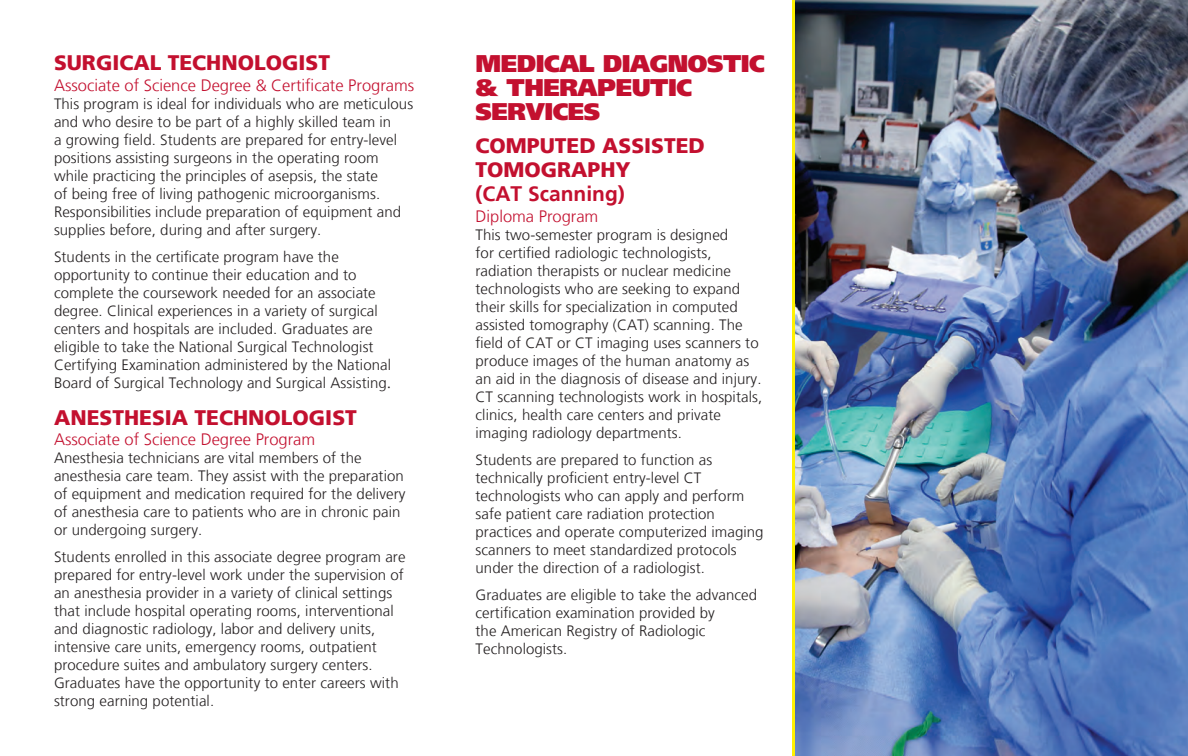
<style>
.page{position:relative;width:1188px;height:756px;background:#fff}
.page>*{position:absolute;margin:0;border:0;box-sizing:border-box;transform-origin:0 0}
.t1{font:900 24px/24px "Frutiger LT";letter-spacing:-.02em;color:#c3102f}
.t2{font:900 21px/24px "Frutiger LT";color:#c3102f}
.t3{font:700 21px "Frutiger LT";color:#c3102f}
.t4{font:300 16.5px "Frutiger LT";color:#c3102f}
.t5{font:300 15px/18px "Frutiger LT";letter-spacing:.005em;color:#231f20}
.s1{font-family:"Adobe Garamond Pro";font-weight:400}
</style>
<div class="page">
<hr style="left:792px;top:0;width:3px;height:756px;background:#fff101">
<img style="left:795px;top:0;width:393px;height:756px">
<p class="t2" style="left:54px;top:50px;width:278px">SURGICAL TECHNOLOGIST</p>
<p class="t4" style="left:54px;top:76px;width:362px">Associate of Science Degree &amp; Certificate Programs</p>
<p class="t5" style="left:54px;top:95px;width:361px">This program is ideal for individuals who are meticulous and who desire to be part of a highly skilled team in<br>a growing field. Students are prepared for entry-level positions assisting surgeons in the operating room while practicing the principles of asepsis, the state<br>of being free of living pathogenic microorganisms.<br>Responsibilities include preparation of equipment and supplies before, during and after surgery.</p>
<p class="t5" style="left:54px;top:248px;width:339px">Students in the certificate program have the opportunity to continue their education and to complete the coursework needed for an associate degree. Clinical experiences in a variety of surgical centers and hospitals are included. Graduates are eligible to take the National Surgical Technologist Certifying Examination administered by the National Board of Surgical Technology and Surgical Assisting<span class="s1">.</span></p>
<p class="t2" style="left:54px;top:406px;width:304px">ANESTHESIA TECHNOLOGIST</p>
<p class="t4" style="left:54px;top:430px;width:263px">Associate of Science Degree Program</p>
<p class="t5" style="left:54px;top:449px;width:353px">Anesthesia technicians are vital members of the anesthesia care team. They assist with the preparation of equipment and medication required for the delivery of anesthesia care to patients who are in chronic pain or undergoing surgery.</p>
<p class="t5" style="left:54px;top:548px;width:353px">Students enrolled in this associate degree program are prepared for entry-level work under the supervision of an anesthesia provider in a variety of clinical settings that include hospital operating rooms, interventional and diagnostic radiology, labor and delivery units, intensive care units, emergency rooms, outpatient procedure suites and ambulatory surgery centers.<br>Graduates have the opportunity to enter careers with strong earning potential.</p>
<p class="t1" style="left:476px;top:51px;width:291px">MEDICAL DIAGNOSTIC &amp; THERAPEUTIC<br>SERVICES</p>
<p class="t2" style="left:476px;top:134px;width:231px">COMPUTED ASSISTED<br>TOMOGRAPHY</p>
<p class="t3" style="left:476px;top:181px;width:151px">(CAT Scanning)</p>
<p class="t4" style="left:476px;top:207px;width:124px">Diploma Program</p>
<p class="t5" style="left:476px;top:226px;width:288px">This two-semester program is designed<br>for certified radiologic technologists, radiation therapists or nuclear medicine technologists who are seeking to expand their skills for specialization in computed assisted tomography (CAT) scanning. The field of CAT or CT imaging uses scanners to produce images of the human anatomy as an aid in the diagnosis of disease and injury.<br>CT scanning technologists work in hospitals, clinics, health care centers and private imaging radiology departments.</p>
<p class="t5" style="left:476px;top:451px;width:290px">Students are prepared to function as technically proficient entry-level CT technologists who can apply and perform safe patient care radiation protection practices and operate computerized imaging scanners to meet standardized protocols under the direction of a radiologist.</p>
<p class="t5" style="left:476px;top:586px;width:283px">Graduates are eligible to take the advanced certification examination provided by<br>the American Registry of Radiologic Technologists.</p>
</div>
